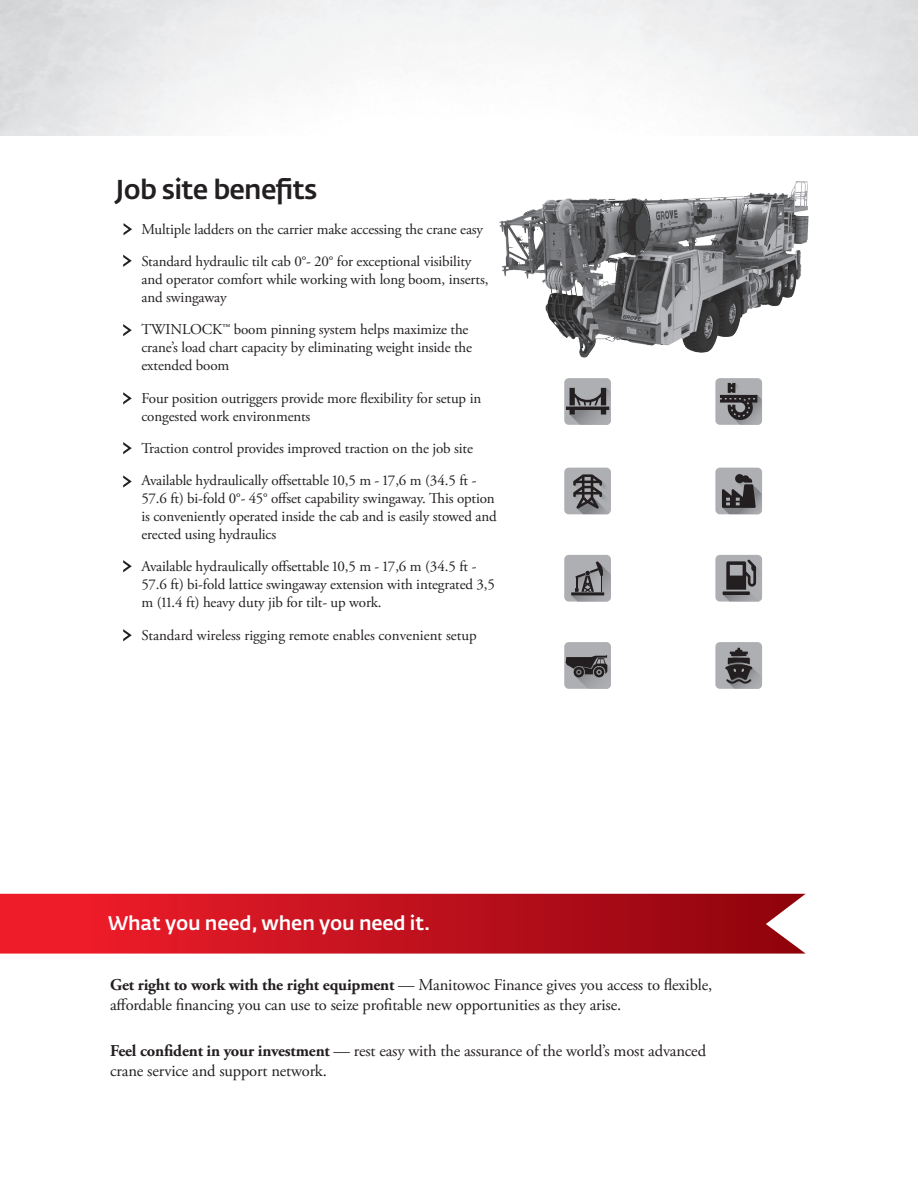
<style>
.page{position:relative;width:918px;height:1188px;background:#fff}
.page>*{position:absolute;margin:0;border:0;box-sizing:border-box;transform-origin:0 0}
.t1{font:500 27px "Fedra Sans Pro";letter-spacing:-.025em;color:#231f20}
.t2{font:500 19.5px "Fedra Sans Pro";letter-spacing:-.01em;color:#fff}
.t3{font:16.5px/19.5px "Adobe Garamond Pro";letter-spacing:-.01em;color:#231f20}
.t4{font:15px/18px "Adobe Garamond Pro";letter-spacing:-.01em;color:#231f20}
.s1{font-weight:700}
</style>
<div class="page">
<div style="left:564px;top:378px;width:47px;height:47px;background:#aeafb3;border-radius:5px"></div>
<svg style="left:566px;top:401px;width:45px;height:24px"></svg>
<div style="left:715px;top:378px;width:47px;height:47px;background:#aeafb3;border-radius:5px"></div>
<svg style="left:720px;top:401px;width:42px;height:24px"></svg>
<div style="left:564px;top:468px;width:47px;height:46px;background:#aeafb3;border-radius:5px"></div>
<svg style="left:573px;top:474px;width:38px;height:40px"></svg>
<div style="left:715px;top:468px;width:47px;height:46px;background:#aeafb3;border-radius:5px"></div>
<svg style="left:722px;top:474px;width:40px;height:40px"></svg>
<div style="left:715px;top:555px;width:47px;height:47px;background:#aeafb3;border-radius:5px"></div>
<svg style="left:723px;top:560px;width:39px;height:41px"></svg>
<div style="left:564px;top:642px;width:47px;height:47px;background:#aeafb3;border-radius:5px"></div>
<svg style="left:566px;top:655px;width:45px;height:34px"></svg>
<div style="left:715px;top:642px;width:47px;height:47px;background:#aeafb3;border-radius:5px"></div>
<svg style="left:725px;top:648px;width:37px;height:41px"></svg>
<img style="left:499px;top:181px;width:310px;height:220px">
<svg style="left:124px;top:223px;width:8px;height:12px"></svg>
<svg style="left:123px;top:255px;width:9px;height:12px"></svg>
<svg style="left:123px;top:324px;width:9px;height:12px"></svg>
<svg style="left:123px;top:392px;width:9px;height:12px"></svg>
<svg style="left:123px;top:442px;width:9px;height:12px"></svg>
<svg style="left:123px;top:475px;width:9px;height:13px"></svg>
<svg style="left:123px;top:560px;width:9px;height:12px"></svg>
<svg style="left:123px;top:629px;width:9px;height:12px"></svg>
<div style="left:564px;top:555px;width:47px;height:47px;background:#aeafb3;border-radius:5px"></div>
<svg style="left:571px;top:561px;width:40px;height:41px"></svg>
<svg style="left:0;top:894px;width:806px;height:60px;background:#c41824"></svg>
<p class="t1" style="left:116px;top:173px;width:203px">Job site benefits</p>
<p class="t4" style="left:141px;top:220px;width:343px">Multiple ladders on the carrier make accessing the crane easy</p>
<p class="t4" style="left:141px;top:253px;width:349px">Standard hydraulic tilt cab 0°- 20° for exceptional visibility and operator comfort while working with long boom, inserts, and swingaway</p>
<p class="t4" style="left:141px;top:321px;width:332px">TWINLOCK™ boom pinning system helps maximize the crane’s load chart capacity by eliminating weight inside the extended boom</p>
<p class="t4" style="left:141px;top:389px;width:341px">Four position outriggers provide more flexibility for setup in congested work environments</p>
<p class="t4" style="left:141px;top:440px;width:333px">Traction control provides improved traction on the job site</p>
<p class="t4" style="left:141px;top:472px;width:357px">Available hydraulically offsettable 10,5 m - 17,6 m (34.5 ft - 57.6 ft) bi-fold 0°- 45° offset capability swingaway. This option is conveniently operated inside the cab and is easily stowed and erected using hydraulics</p>
<p class="t4" style="left:141px;top:558px;width:355px">Available hydraulically offsettable 10,5 m - 17,6 m (34.5 ft -<br>57.6 ft) bi-fold lattice swingaway extension with integrated 3,5 m (11.4 ft) heavy duty jib for tilt- up work.</p>
<p class="t4" style="left:141px;top:627px;width:337px">Standard wireless rigging remote enables convenient setup</p>
<p class="t2" style="left:108px;top:911px;width:324px">What you need, when you need it.</p>
<p class="t3" style="left:110px;top:976px;width:604px"><span class="s1">Get right to work with the right equipment</span> — Manitowoc Finance gives you access to flexible, affordable financing you can use to seize profitable new opportunities as they arise.</p>
<p class="t3" style="left:110px;top:1042px;width:597px"><span class="s1">Feel confident in your investment</span> — rest easy with the assurance of the world’s most advanced crane service and support network.</p>
</div>
